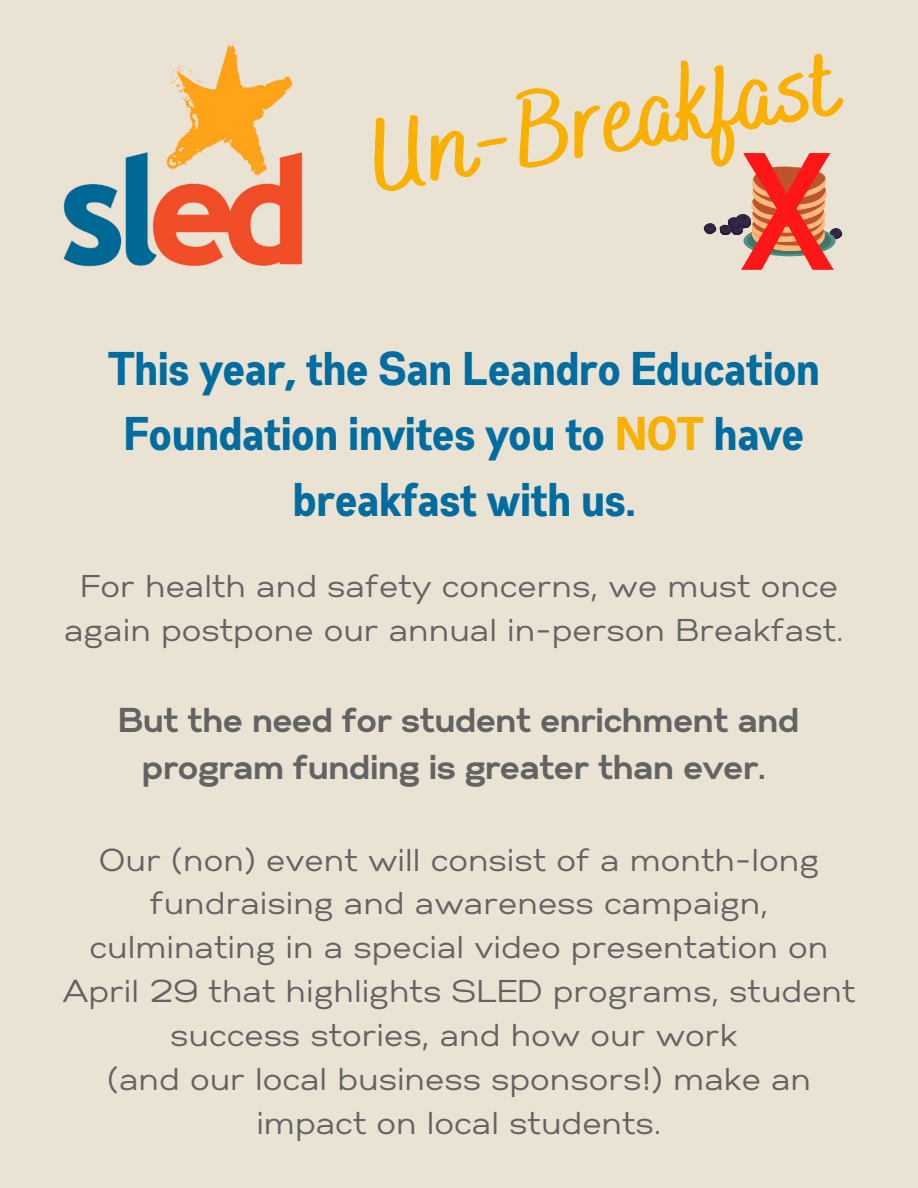
<style>
.page{position:relative;width:918px;height:1188px;background:#eae2d3}
.page>*{position:absolute;margin:0;border:0;box-sizing:border-box;transform-origin:0 0}
.t1{font:158.85px "Alata";color:#ff1616}
.t2{font:700 103.5px "Bakerie Smooth";color:#f9b000}
.t3{font:700 47.25px/65.2px "Gabriel Sans Cond";color:#006c9f;text-align:center}
.t4{font:700 34.5px/47.2px "Gabriel Sans";color:#646363;text-align:center}
.t5{font:31.5px/43.8px "Gabriel Sans";color:#646363;text-align:center}
.s1{color:#f9b000}
</style>
<div class="page">
<svg style="left:703px;top:167px;width:140px;height:89px"></svg>
<img style="left:63px;top:42px;width:240px;height:225px">
<p class="t2" style="left:361px;top:100px;width:473px;rotate:-10deg">Un-Breakfast</p>
<p class="t1" style="left:739px;top:95px;width:97px">X</p>
<p class="t3" style="left:109px;top:339px;width:713px">This year, the San Leandro Education<br>Foundation invites you to <span class="s1">NOT</span> have breakfast with us.</p>
<p class="t5" style="left:64px;top:566px;width:781px">For health and safety concerns, we must once again postpone our annual in-person Breakfast.</p>
<p class="t4" style="left:118px;top:699px;width:683px">But the need for student enrichment and program funding is greater than ever.</p>
<p class="t5" style="left:62px;top:839px;width:795px">Our (non) event will consist of a month-long fundraising and awareness campaign, culminating in a special video presentation on April 29 that highlights SLED programs, student success stories, and how our work</p>
<p class="t5" style="left:107px;top:1059px;width:706px">(and our local business sponsors!) make an impact on local students.</p>
</div>
